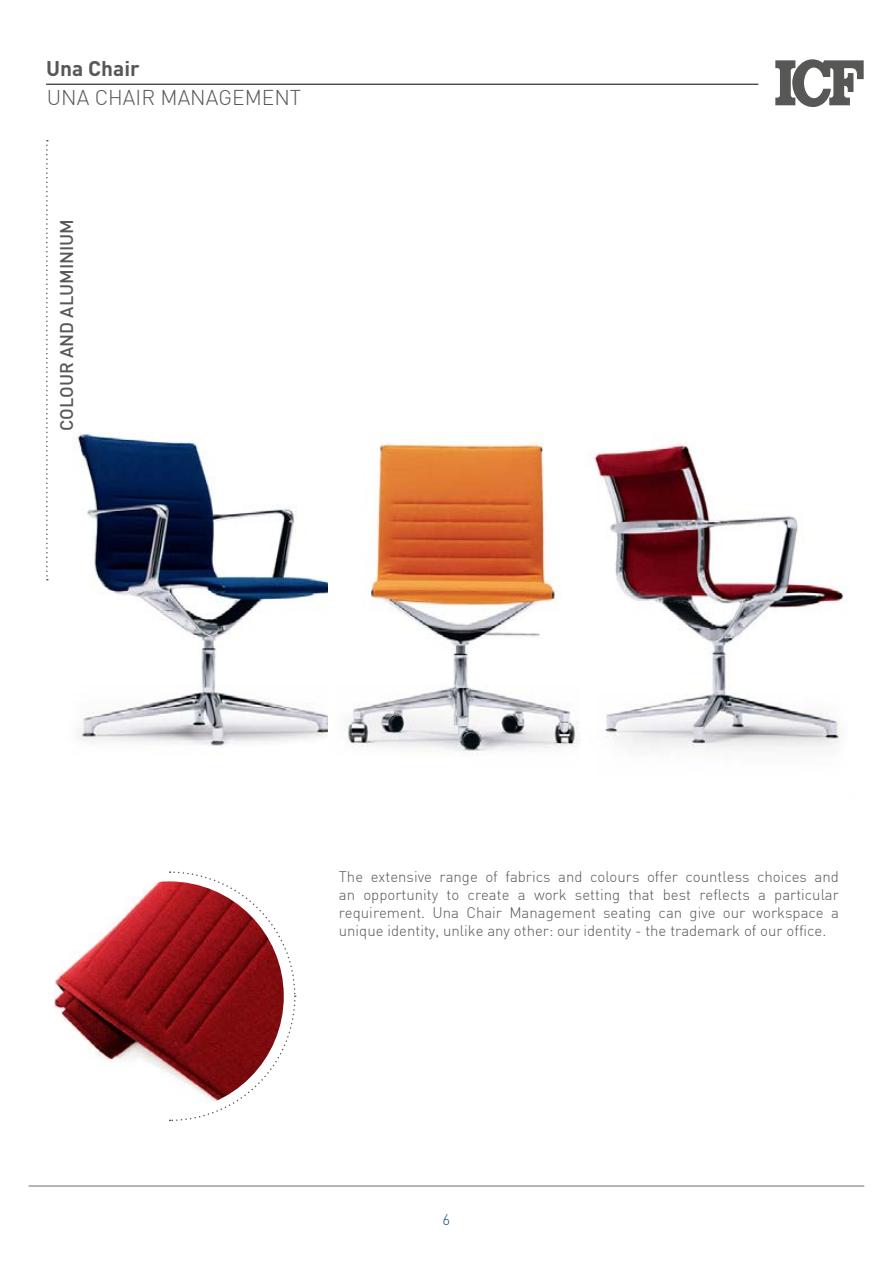
<style>
.page{position:relative;width:893px;height:1263px;background:#fff}
.page>*{position:absolute;margin:0;border:0;box-sizing:border-box;transform-origin:0 0}
.t1{font:300 21px "DIN";color:#575756}
.t2{font:700 21px "DIN";color:#575756}
.t3{font:500 18px "DIN";color:#575756}
.t4{font:300 15px/18px "DIN";color:#575756;text-align:justify}
.t5{font:300 15px "DIN";color:#004f7e}
</style>
<div class="page">
<img style="left:54px;top:881px;width:230px;height:230px;border-radius:115px">
<svg style="left:170px;top:871px;width:126px;height:251px"></svg>
<img style="left:46px;top:432px;width:282px;height:314px">
<img style="left:344px;top:432px;width:235px;height:322px">
<img style="left:593px;top:441px;width:255px;height:310px">
<svg style="left:46px;top:140px;width:2px;height:440px"></svg>
<hr style="left:46px;top:84px;width:712px;height:1px;background:#000">
<hr style="left:29px;top:1185px;width:835px;height:1px;background:#575756">
<svg style="left:775px;top:59px;width:89px;height:48px"></svg>
<h1 class="t2" style="left:46px;top:55px;width:95px">Una Chair</h1>
<h1 class="t1" style="left:47px;top:85px;width:256px">UNA CHAIR MANAGEMENT</h1>
<p class="t3" style="left:55px;top:431px;width:214px;rotate:-90deg">COLOUR AND ALUMINIUM</p>
<p class="t4" style="left:339px;top:868px;width:502px">The extensive range of fabrics and colours offer countless choices and an opportunity to create a work setting that best reflects a particular requirement. Una Chair Management seating can give our workspace a unique identity, unlike any other: our identity - the trademark of our office.</p>
<p class="t5" style="left:443px;top:1210px;width:9px">6</p>
</div>
